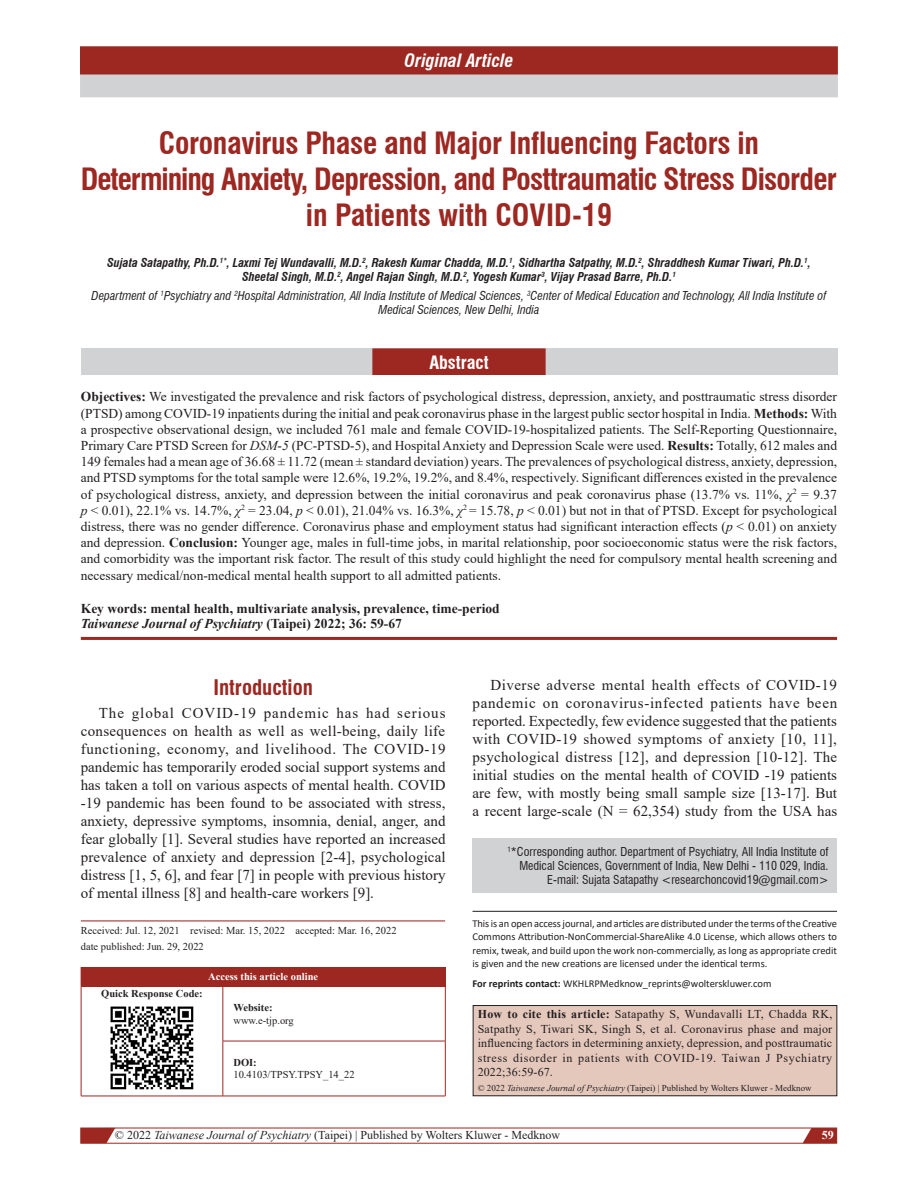
<style>
.page{position:relative;width:918px;height:1188px;background:#fff}
.page>*{position:absolute;margin:0;border:0;box-sizing:border-box;transform-origin:0 0}
.AT{font:700 condensed 30px/36px "Swiss 721 BT";letter-spacing:-.025em;color:#9d2721;text-align:center}
.t1{font:700 condensed 21px "Swiss 721 BT";color:#9d2721}
.AH{font:italic 700 condensed 18px "Swiss 721 BT";color:#fff}
.ABSH{font:700 condensed 18px "Swiss 721 BT";color:#fff}
.TX{font:15px/18px "Times New Roman";color:#231f20;text-align:justify}
.ABS{font:13.5px/16.2px "Times New Roman";color:#231f20;text-align:justify}
.KWD{font:700 13.5px "Times New Roman";color:#231f20}
.JRL{font:italic 700 13.5px "Times New Roman";color:#231f20}
.HTC{font:12px/14.4px "Times New Roman";letter-spacing:.01em;color:#231f20;text-align:justify}
.AU{font:italic 700 condensed 12px/14.4px "Swiss 721 BT";color:#231f20;text-align:center}
.AFF{font:italic condensed 12px/14.4px "Swiss 721 BT";color:#231f20;text-align:center}
.ADD{font:condensed 12px/14.4px "Swiss 721 BT";color:#231f20;text-align:right}
.t2{font:700 12px "Times New Roman";color:#fff}
.OS{font:10.5px/13.5px "Calibri";color:#231f20;text-align:justify}
.HIS{font:10.5px/15.8px "Times New Roman";color:#231f20}
.Website{font:10.5px/12.6px "Times New Roman";color:#231f20}
.ATAO{font:700 10.5px "Times New Roman";color:#fff}
.QRC{font:700 10.5px "Times New Roman";color:#231f20}
.t3{font:9px "Times New Roman";color:#231f20}
.s1{font-weight:700}
.s2{font-style:italic}
.s3{font-style:normal}
</style>
<div class="page">
<svg style="left:80px;top:1128px;width:758px;height:16px"></svg>
<div style="left:80px;top:46px;width:758px;height:51px;background:#d1d2d4"></div>
<div style="left:81px;top:47px;width:756px;height:27px;background:#9d2721"></div>
<div style="left:80px;top:46px;width:758px;height:29px;border:2px solid #9d2721"></div>
<hr style="left:81px;top:637px;width:756px;height:3px;background:#9d2721">
<div style="left:472px;top:838px;width:365px;height:55px;background:#d1d2d4"></div>
<div style="left:473px;top:1006px;width:364px;height:90px;background:#e5c8bc"></div>
<div style="left:473px;top:1005px;width:364px;height:91px;border:1px solid #231f20"></div>
<div style="left:81px;top:967px;width:364px;height:19px;background:#9d2721"></div>
<svg style="left:445px;top:967px;width:1px;height:19px"></svg>
<hr style="left:81px;top:986px;width:1px;height:55px;background:#9d2721">
<hr style="left:81px;top:1041px;width:1px;height:55px;background:#9d2721">
<hr style="left:81px;top:986px;width:142px;height:1px;background:#9d2721">
<hr style="left:223px;top:986px;width:1px;height:55px;background:#9d2721">
<hr style="left:223px;top:986px;width:222px;height:1px;background:#9d2721">
<hr style="left:445px;top:986px;width:1px;height:55px;background:#9d2721">
<hr style="left:81px;top:1096px;width:142px;height:1px;background:#9d2721">
<hr style="left:223px;top:1041px;width:1px;height:55px;background:#9d2721">
<hr style="left:223px;top:1041px;width:222px;height:1px;background:#9d2721">
<hr style="left:445px;top:1041px;width:1px;height:55px;background:#9d2721">
<hr style="left:223px;top:1096px;width:222px;height:1px;background:#9d2721">
<img style="left:110px;top:1006px;width:84px;height:84px">
<hr style="left:472px;top:911px;width:365px;height:1px;background:#231f20">
<div style="left:81px;top:349px;width:756px;height:26px;background:#d1d2d4"></div>
<div style="left:372px;top:348px;width:174px;height:27px;background:#9d2721"></div>
<hr style="left:81px;top:920px;width:364px;height:1px;background:#9d2721">
<p class="AH" style="left:405px;top:50px;width:110px">Original Article</p>
<p class="AT" style="left:81px;top:125px;width:758px">Coronavirus Phase and Major Influencing Factors in<br>Determining Anxiety, Depression, and Posttraumatic Stress Disorder in Patients with COVID-19</p>
<p class="AU" style="left:107px;top:256px;width:705px">Sujata Satapathy, Ph.D.<sup>1*</sup>, Laxmi Tej Wundavalli, M.D.<sup>2</sup>, Rakesh Kumar Chadda, M.D.<sup>1</sup>, Sidhartha Satpathy, M.D.<sup>2</sup>, Shraddhesh Kumar Tiwari, Ph.D.<sup>1</sup>,<br>Sheetal Singh, M.D.<sup>2</sup>, Angel Rajan Singh, M.D.<sup>2</sup>, Yogesh Kumar<sup>3</sup>, Vijay Prasad Barre, Ph.D.<sup>1</sup></p>
<p class="AFF" style="left:92px;top:289px;width:736px">Department of <sup>1</sup>Psychiatry and <sup>2</sup>Hospital Administration, All India Institute of Medical Sciences, <sup>3</sup>Center of Medical Education and Technology, All India Institute of<br>Medical Sciences, New Delhi, India</p>
<p class="ABSH" style="left:429px;top:351px;width:61px">Abstract</p>
<p class="ABS" style="left:81px;top:388px;width:758px"><span class="s1">Objectives:</span> We investigated the prevalence and risk factors of psychological distress, depression, anxiety, and posttraumatic stress disorder (PTSD) among COVID-19 inpatients during the initial and peak coronavirus phase in the largest public sector hospital in India. <span class="s1">Methods:</span> With a prospective observational design, we included 761 male and female COVID-19-hospitalized patients. The Self-Reporting Questionnaire, Primary Care PTSD Screen for <span class="s2">DSM-5</span> (PC-PTSD-5), and Hospital Anxiety and Depression Scale were used. <span class="s1">Results:</span> Totally, 612 males and 149 females had a mean age of 36.68 ± 11.72 (mean ± standard deviation) years. The prevalences of psychological distress, anxiety, depression, and PTSD symptoms for the total sample were 12.6%, 19.2%, 19.2%, and 8.4%, respectively. Significant differences existed in the prevalence of psychological distress, anxiety, and depression between the initial coronavirus and peak coronavirus phase (13.7% vs. 11%, <span class="s2">χ</span><sup>2</sup> = 9.37 <span class="s2">p</span> &lt; 0.01), 22.1% vs. 14.7%, <span class="s2">χ</span><sup>2</sup> = 23.04, <span class="s2">p</span> &lt; 0.01), 21.04% vs. 16.3%, <span class="s2">χ</span><sup>2</sup> = 15.78, <span class="s2">p</span> &lt; 0.01) but not in that of PTSD. Except for psychological distress, there was no gender difference. Coronavirus phase and employment status had significant interaction effects (<span class="s2">p</span> &lt; 0.01) on anxiety and depression. <span class="s1">Conclusion:</span> Younger age, males in full-time jobs, in marital relationship, poor socioeconomic status were the risk factors, and comorbidity was the important risk factor. The result of this study could highlight the need for compulsory mental health screening and necessary medical/non-medical mental health support to all admitted patients.</p>
<p class="KWD" style="left:81px;top:599px;width:420px">Key words: mental health, multivariate analysis, prevalence, time-period</p>
<p class="JRL" style="left:81px;top:615px;width:323px">Taiwanese Journal of Psychiatry <span class="s3">(Taipei) 2022; 36: 59-67</span></p>
<h1 class="t1" style="left:213px;top:675px;width:101px">Introduction</h1>
<p class="TX" style="left:81px;top:703px;width:366px;text-indent:18px">The global COVID-19 pandemic has had serious consequences on health as well as well-being, daily life functioning, economy, and livelihood. The COVID-19 pandemic has temporarily eroded social support systems and has taken a toll on various aspects of mental health. COVID -19 pandemic has been found to be associated with stress, anxiety, depressive symptoms, insomnia, denial, anger, and fear globally [1]. Several studies have reported an increased prevalence of anxiety and depression [2-4], psychological distress [1, 5, 6], and fear [7] in people with previous history of mental illness [8] and health-care workers [9].</p>
<p class="HIS" style="left:81px;top:922px;width:317px">Received: Jul. 12, 2021 revised: Mar. 15, 2022 accepted: Mar. 16, 2022 date published: Jun. 29, 2022</p>
<p class="ATAO" style="left:208px;top:969px;width:111px">Access this article online</p>
<p class="QRC" style="left:101px;top:986px;width:103px">Quick Response Code:</p>
<p class="Website" style="left:233px;top:1001px;width:62px"><span class="s1">Website: </span>www.e-tjp.org</p>
<p class="Website" style="left:233px;top:1056px;width:123px"><span class="s1">DOI:<br></span>10.4103/TPSY.TPSY_14_22</p>
<p class="TX" style="left:472px;top:675px;width:366px;text-indent:18px">Diverse adverse mental health effects of COVID-19 pandemic on coronavirus-infected patients have been reported. Expectedly, few evidence suggested that the patients with COVID-19 showed symptoms of anxiety [10, 11], psychological distress [12], and depression [10-12]. The initial studies on the mental health of COVID -19 patients are few, with mostly being small sample size [13-17]. But a recent large-scale (N = 62,354) study from the USA has</p>
<p class="ADD" style="left:507px;top:844px;width:323px"><sup>1</sup>*Corresponding author. Department of Psychiatry, All India Institute of<br>Medical Sciences, Government of India, New Delhi - 110 029, India.<br>E-mail: Sujata Satapathy &lt;researchoncovid19@gmail.com&gt;</p>
<p class="OS" style="left:472px;top:916px;width:366px">This is an open access journal, and articles are distributed under the terms of the Creative Commons Attribution-NonCommercial-ShareAlike 4.0 License, which allows others to remix, tweak, and build upon the work non-commercially, as long as appropriate credit is given and the new creations are licensed under the identical terms.</p>
<p class="OS" style="left:472px;top:977px;width:300px"><span class="s1">For reprints contact:</span> WKHLRPMedknow_reprints@wolterskluwer.com</p>
<p class="HTC" style="left:478px;top:1007px;width:356px"><span class="s1">How to cite this article:</span> Satapathy S, Wundavalli LT, Chadda RK, Satpathy S, Tiwari SK, Singh S, et al. Coronavirus phase and major influencing factors in determining anxiety, depression, and posttraumatic stress disorder in patients with COVID-19. Taiwan J Psychiatry 2022;36:59-67.</p>
<p class="t3" style="left:478px;top:1082px;width:335px">© 2022 <span class="s2">Taiwanese Journal of Psychiatry</span> (Taipei) | Published by Wolters Kluwer - Medknow</p>
<p class="HTC" style="left:115px;top:1128px;width:447px">© 2022 <span class="s2">Taiwanese Journal of Psychiatry</span> (Taipei) | Published by Wolters Kluwer - Medknow</p>
<p class="t2" style="left:822px;top:1127px;width:13px">59</p>
</div>
